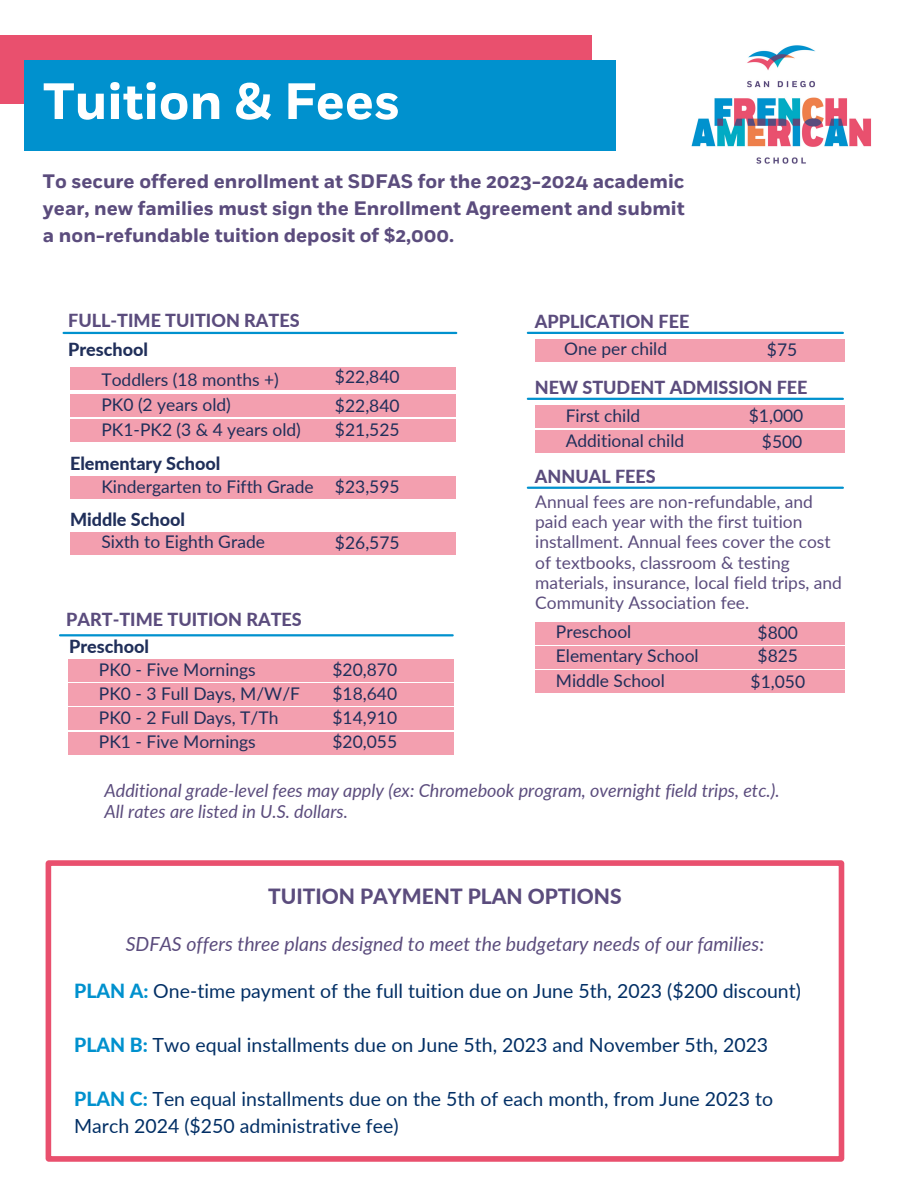
<style>
.page{position:relative;width:918px;height:1188px;background:#fff}
.page>*{position:absolute;margin:0;border:0;box-sizing:border-box;transform-origin:0 0}
.t1{font:700 51px "Fort";color:#fff}
.t2{font:800 21px "Lato";color:#5b4c7d}
.t3{font:19.5px/27px "Lato";color:#022f65}
.t4{font:700 19.5px/27px "Fort";color:#5b4c7d;text-align:justify}
.t5{font:italic 19.5px "Lato";color:#5b4c7d}
.t6{font:italic 18px/21.3px "Lato";color:#5b4c7d}
.t7{font:800 18px "Lato";color:#5b4c7d}
.t8{font:800 18px "Lato";color:#202f5a}
.t9{font:17.4px/24.3px "Lato";color:#202f5a}
.t10{font:17.4px/20.2px "Lato";color:#5b4c7d}
.s1{font-weight:800;color:#0091ce}
</style>
<div class="page">
<div style="left:0;top:35px;width:592px;height:69px;background:#e9506e"></div>
<div style="left:24px;top:60px;width:592px;height:91px;background:#0091ce"></div>
<hr style="left:64px;top:332px;width:392px;height:2px;background:#0091ce">
<div style="left:70px;top:394px;width:386px;height:23px;background:#f39faf"></div>
<div style="left:70px;top:476px;width:386px;height:23px;background:#f39faf"></div>
<div style="left:70px;top:532px;width:386px;height:23px;background:#f39faf"></div>
<hr style="left:60px;top:634px;width:393px;height:2px;background:#0091ce">
<hr style="left:528px;top:487px;width:315px;height:2px;background:#0091ce">
<hr style="left:528px;top:332px;width:315px;height:2px;background:#0091ce">
<svg style="left:46px;top:860px;width:798px;height:302px"></svg>
<div style="left:70px;top:419px;width:386px;height:23px;background:#f39faf"></div>
<div style="left:68px;top:732px;width:385px;height:22px;background:#f39faf"></div>
<div style="left:68px;top:659px;width:385px;height:23px;background:#f39faf"></div>
<div style="left:68px;top:684px;width:385px;height:22px;background:#f39faf"></div>
<div style="left:68px;top:708px;width:385px;height:22px;background:#f39faf"></div>
<div style="left:535px;top:339px;width:309px;height:23px;background:#f39faf"></div>
<hr style="left:528px;top:398px;width:315px;height:2px;background:#0091ce">
<div style="left:535px;top:406px;width:309px;height:22px;background:#f39faf"></div>
<div style="left:535px;top:430px;width:309px;height:23px;background:#f39faf"></div>
<div style="left:535px;top:622px;width:309px;height:22px;background:#f39faf"></div>
<div style="left:535px;top:646px;width:309px;height:23px;background:#f39faf"></div>
<div style="left:535px;top:671px;width:309px;height:22px;background:#f39faf"></div>
<div style="left:70px;top:367px;width:386px;height:23px;background:#f39faf"></div>
<img style="left:691px;top:45px;width:180px;height:119px">
<h1 class="t1" style="left:43px;top:69px;width:359px">Tuition &amp; Fees</h1>
<p class="t4" style="left:43px;top:168px;width:643px">To secure offered enrollment at SDFAS for the 2023-2024 academic year, new families must sign the Enrollment Agreement and submit a non-refundable tuition deposit of $2,000.</p>
<p class="t7" style="left:68px;top:309px;width:233px">FULL-TIME TUITION RATES</p>
<p class="t8" style="left:68px;top:338px;width:81px">Preschool</p>
<p class="t9" style="left:101px;top:367px;width:179px">Toddlers (18 months +)</p>
<p class="t9" style="left:335px;top:364px;width:66px">$22,840</p>
<p class="t9" style="left:101px;top:392px;width:201px;line-height:24.8px">PK0 (2 years old)<br>PK1-PK2 (3 &amp; 4 years old)</p>
<p class="t8" style="left:70px;top:452px;width:152px">Elementary School</p>
<p class="t9" style="left:101px;top:474px;width:214px">Kindergarten to Fifth Grade</p>
<p class="t8" style="left:70px;top:508px;width:117px">Middle School</p>
<p class="t9" style="left:101px;top:530px;width:165px">Sixth to Eighth Grade</p>
<p class="t9" style="left:335px;top:393px;width:66px">$22,840</p>
<p class="t9" style="left:335px;top:417px;width:66px">$21,525</p>
<p class="t9" style="left:335px;top:474px;width:66px">$23,595</p>
<p class="t9" style="left:335px;top:530px;width:66px">$26,575</p>
<p class="t7" style="left:66px;top:608px;width:237px">PART-TIME TUITION RATES</p>
<p class="t8" style="left:69px;top:635px;width:81px">Preschool</p>
<p class="t9" style="left:99px;top:657px;width:203px">PK0 - Five Mornings<br>PK0 - 3 Full Days, M/W/F<br>PK0 - 2 Full Days, T/Th<br>PK1 - Five Mornings</p>
<p class="t9" style="left:333px;top:657px;width:66px;text-align:justify">$20,870 $18,640 $14,910 $20,055</p>
<p class="t7" style="left:535px;top:310px;width:156px">APPLICATION FEE</p>
<p class="t9" style="left:767px;top:337px;width:32px">$75</p>
<p class="t9" style="left:564px;top:336px;width:104px">One per child</p>
<p class="t7" style="left:535px;top:376px;width:274px">NEW STUDENT ADMISSION FEE</p>
<p class="t9" style="left:566px;top:404px;width:120px">First child<br>Additional child</p>
<p class="t9" style="left:749px;top:403px;width:56px">$1,000</p>
<p class="t9" style="left:762px;top:429px;width:42px">$500</p>
<p class="t7" style="left:535px;top:465px;width:122px">ANNUAL FEES</p>
<p class="t10" style="left:535px;top:491px;width:308px">Annual fees are non-refundable, and paid each year with the first tuition installment. Annual fees cover the cost of textbooks, classroom &amp; testing materials, insurance, local field trips, and Community Association fee.</p>
<p class="t9" style="left:556px;top:619px;width:144px">Preschool<br>Elementary School<br>Middle School</p>
<p class="t9" style="left:758px;top:621px;width:42px;line-height:23.2px">$800 $825</p>
<p class="t9" style="left:751px;top:669px;width:56px">$1,050</p>
<p class="t6" style="left:105px;top:779px;width:677px">Additional grade-level fees may apply (ex: Chromebook program, overnight field trips, etc.).<br>All rates are listed in U.S. dollars.</p>
<p class="t2" style="left:268px;top:884px;width:355px">TUITION PAYMENT PLAN OPTIONS</p>
<p class="t5" style="left:126px;top:932px;width:640px">SDFAS offers three plans designed to meet the budgetary needs of our families:</p>
<p class="t3" style="left:74px;top:977px;width:728px"><span class="s1">PLAN A:</span> One-time payment of the full tuition due on June 5th, 2023 ($200 discount)</p>
<p class="t3" style="left:74px;top:1031px;width:696px"><span class="s1">PLAN B:</span> Two equal installments due on June 5th, 2023 and November 5th, 2023</p>
<p class="t3" style="left:74px;top:1085px;width:700px"><span class="s1">PLAN C:</span> Ten equal installments due on the 5th of each month, from June 2023 to<br>March 2024 ($250 administrative fee)</p>
</div>
